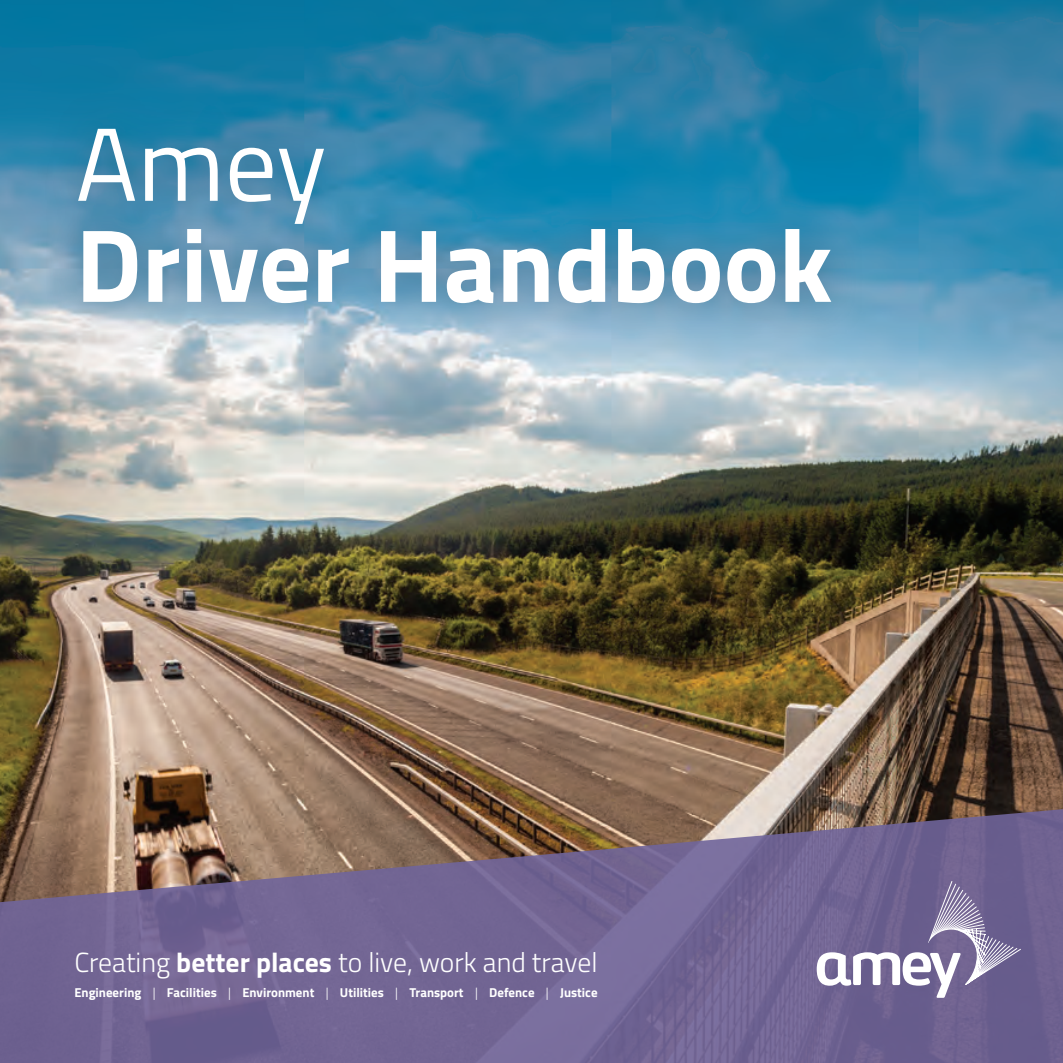
<style>
.page{position:relative;width:1063px;height:1063px;background:#fff}
.page>*{position:absolute;margin:0;border:0;box-sizing:border-box;transform-origin:0 0}
.t1{font:700 104px "Titillium Web";color:#fff}
.t2{font:104px "Titillium Web";color:#fff}
.t3{font:300 27.75px "Titillium";color:#fff}
.t4{font:700 13px "Titillium";color:#fff}
.s1{font-weight:700}
.s2{font-weight:300}
</style>
<div class="page">
<img style="left:0;top:0;width:1063px;height:807px">
<svg style="left:0;top:807px;width:1063px;height:256px;background:#776787"></svg>
<svg style="left:817px;top:881px;width:204px;height:117px;background:#857ba2"></svg>
<div style="left:42px;top:90px;width:824px;height:252px;background:#2d5e7d;opacity:.65"></div>
<h1 class="t2" style="left:76px;top:83px;width:252px">Amey</h1>
<h1 class="t1" style="left:76px;top:184px;width:758px">Driver Handbook</h1>
<h2 class="t3" style="left:74px;top:943px;width:525px">Creating <span class="s1">better places</span> to live, work and travel</h2>
<p class="t4" style="left:74px;top:983px;width:525px">Engineering <span class="s2">|</span> Facilities <span class="s2">|</span> Environment <span class="s2">|</span> Utilities <span class="s2">|</span> Transport <span class="s2">|</span> Defence <span class="s2">|</span> Justice</p>
</div>
